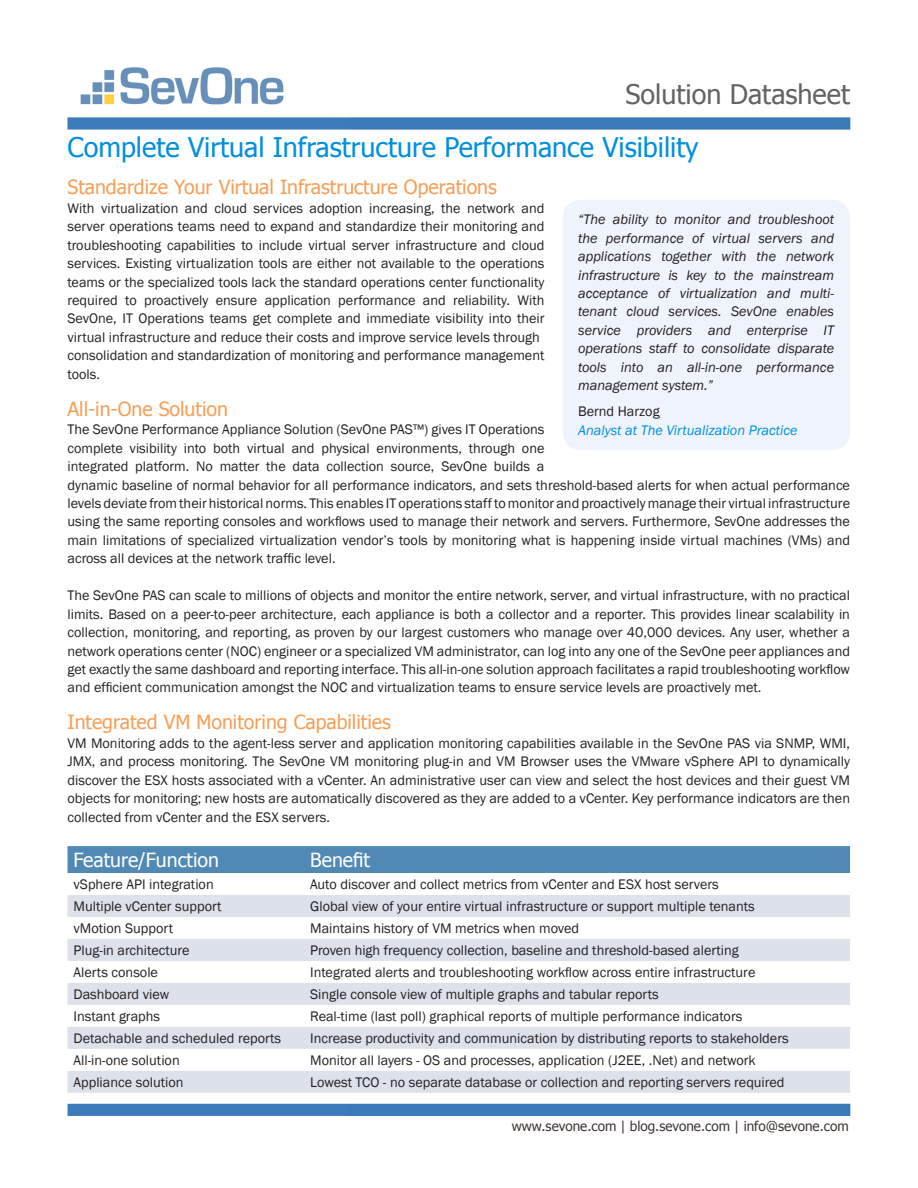
<style>
.page{position:relative;width:918px;height:1188px;background:#fff}
.page>*{position:absolute;margin:0;border:0;box-sizing:border-box;transform-origin:0 0}
.t1{font:27px "Tahoma";color:#008fde}
.t2{font:27px "Tahoma";color:#636366}
.t3{font:19.5px "Tahoma";color:#f89e55}
.t4{font:19.5px "Tahoma";color:#fff}
.t5{font:14.25px/18.5px "Franklin Gothic";color:#231f20;text-align:justify}
.t6{font:italic 14.25px/18.5px "Franklin Gothic";color:#231f20;text-align:justify}
.t7{font:italic 14.25px "Franklin Gothic";color:#008fde}
.t8{font:13.5px "Tahoma";color:#3e3734}
</style>
<div class="page">
<img style="left:67px;top:67px;width:784px;height:1049px">
<div style="left:68px;top:846px;width:782px;height:27px;background:#5089b4"></div>
<div style="left:68px;top:895px;width:782px;height:22px;background:#dce1ea"></div>
<svg style="left:68px;top:939px;width:782px;height:154px;fill:#dce1ea"></svg>
<div style="left:562px;top:200px;width:288px;height:250px;background:#eff3fc;border-radius:18px"></div>
<p class="t2" style="left:625px;top:76px;width:226px">Solution Datasheet</p>
<p class="t1" style="left:68px;top:130px;width:633px">Complete Virtual Infrastructure Performance Visibility</p>
<p class="t3" style="left:68px;top:174px;width:431px">Standardize Your Virtual Infrastructure Operations</p>
<p class="t5" style="left:68px;top:199px;width:479px">With virtualization and cloud services adoption increasing, the network and server operations teams need to expand and standardize their monitoring and troubleshooting capabilities to include virtual server infrastructure and cloud services. Existing virtualization tools are either not available to the operations teams or the specialized tools lack the standard operations center functionality required to proactively ensure application performance and reliability. With SevOne, IT Operations teams get complete and immediate visibility into their virtual infrastructure and reduce their costs and improve service levels through</p>
<p class="t5" style="left:68px;top:347px;width:479px">consolidation and standardization of monitoring and performance management tools.</p>
<p class="t3" style="left:68px;top:396px;width:162px">All-in-One Solution</p>
<p class="t5" style="left:68px;top:421px;width:784px;text-align:left">The SevOne Performance Appliance Solution (SevOne PAS™) gives IT Operations<br>complete visibility into both virtual and physical environments, through one<br>integrated platform. No matter the data collection source, SevOne builds a<br>dynamic baseline of normal behavior for all performance indicators, and sets threshold-based alerts for when actual performance levels deviate from their historical norms. This enables IT operations staff to monitor and proactively manage their virtual infrastructure using the same reporting consoles and workflows used to manage their network and servers. Furthermore, SevOne addresses the main limitations of specialized virtualization vendor’s tools by monitoring what is happening inside virtual machines (VMs) and across all devices at the network traffic level.</p>
<p class="t5" style="left:68px;top:587px;width:784px">The SevOne PAS can scale to millions of objects and monitor the entire network, server, and virtual infrastructure, with no practical limits. Based on a peer-to-peer architecture, each appliance is both a collector and a reporter. This provides linear scalability in collection, monitoring, and reporting, as proven by our largest customers who manage over 40,000 devices. Any user, whether a network operations center (NOC) engineer or a specialized VM administrator, can log into any one of the SevOne peer appliances and get exactly the same dashboard and reporting interface. This all-in-one solution approach facilitates a rapid troubleshooting workflow and efficient communication amongst the NOC and virtualization teams to ensure service levels are proactively met.</p>
<p class="t3" style="left:68px;top:709px;width:325px">Integrated VM Monitoring Capabilities</p>
<p class="t5" style="left:68px;top:734px;width:784px">VM Monitoring adds to the agent-less server and application monitoring capabilities available in the SevOne PAS via SNMP, WMI, JMX, and process monitoring. The SevOne VM monitoring plug-in and VM Browser uses the VMware vSphere API to dynamically discover the ESX hosts associated with a vCenter. An administrative user can view and select the host devices and their guest VM objects for monitoring; new hosts are automatically discovered as they are added to a vCenter. Key performance indicators are then collected from vCenter and the ESX servers.</p>
<p class="t4" style="left:74px;top:847px;width:147px">Feature/Function</p>
<p class="t4" style="left:310px;top:847px;width:61px">Benefit</p>
<p class="t5" style="left:74px;top:875px;width:142px">vSphere API integration</p>
<p class="t5" style="left:310px;top:875px;width:410px">Auto discover and collect metrics from vCenter and ESX host servers</p>
<p class="t5" style="left:74px;top:897px;width:150px">Multiple vCenter support</p>
<p class="t5" style="left:310px;top:897px;width:446px">Global view of your entire virtual infrastructure or support multiple tenants</p>
<p class="t5" style="left:74px;top:919px;width:101px">vMotion Support</p>
<p class="t5" style="left:310px;top:919px;width:270px">Maintains history of VM metrics when moved</p>
<p class="t5" style="left:74px;top:941px;width:118px">Plug-in architecture</p>
<p class="t5" style="left:310px;top:941px;width:430px">Proven high frequency collection, baseline and threshold-based alerting</p>
<p class="t5" style="left:74px;top:963px;width:86px">Alerts console</p>
<p class="t5" style="left:310px;top:963px;width:447px">Integrated alerts and troubleshooting workflow across entire infrastructure</p>
<p class="t5" style="left:74px;top:985px;width:97px">Dashboard view</p>
<p class="t5" style="left:310px;top:985px;width:350px">Single console view of multiple graphs and tabular reports</p>
<p class="t5" style="left:74px;top:1007px;width:88px">Instant graphs</p>
<p class="t5" style="left:310px;top:1007px;width:434px">Real-time (last poll) graphical reports of multiple performance indicators</p>
<p class="t5" style="left:74px;top:1029px;width:209px">Detachable and scheduled reports</p>
<p class="t5" style="left:310px;top:1029px;width:480px">Increase productivity and communication by distributing reports to stakeholders</p>
<p class="t5" style="left:74px;top:1051px;width:108px">All-in-one solution</p>
<p class="t5" style="left:310px;top:1051px;width:447px">Monitor all layers - OS and processes, application (J2EE, .Net) and network</p>
<p class="t5" style="left:74px;top:1073px;width:112px">Appliance solution</p>
<p class="t5" style="left:310px;top:1073px;width:476px">Lowest TCO - no separate database or collection and reporting servers required</p>
<p class="t6" style="left:578px;top:210px;width:258px">“The ability to monitor and troubleshoot the performance of virtual servers and applications together with the network infrastructure is key to the mainstream acceptance of virtualization and multi&shy;tenant cloud services. SevOne enables service providers and enterprise IT operations staff to consolidate disparate tools into an all-in-one performance management system.”</p>
<p class="t5" style="left:578px;top:403px;width:83px">Bernd Harzog</p>
<p class="t7" style="left:578px;top:421px;width:221px">Analyst at The Virtualization Practice</p>
<p class="t8" style="left:512px;top:1117px;width:338px">www.sevone.com | blog.sevone.com | info@sevone.com</p>
</div>
